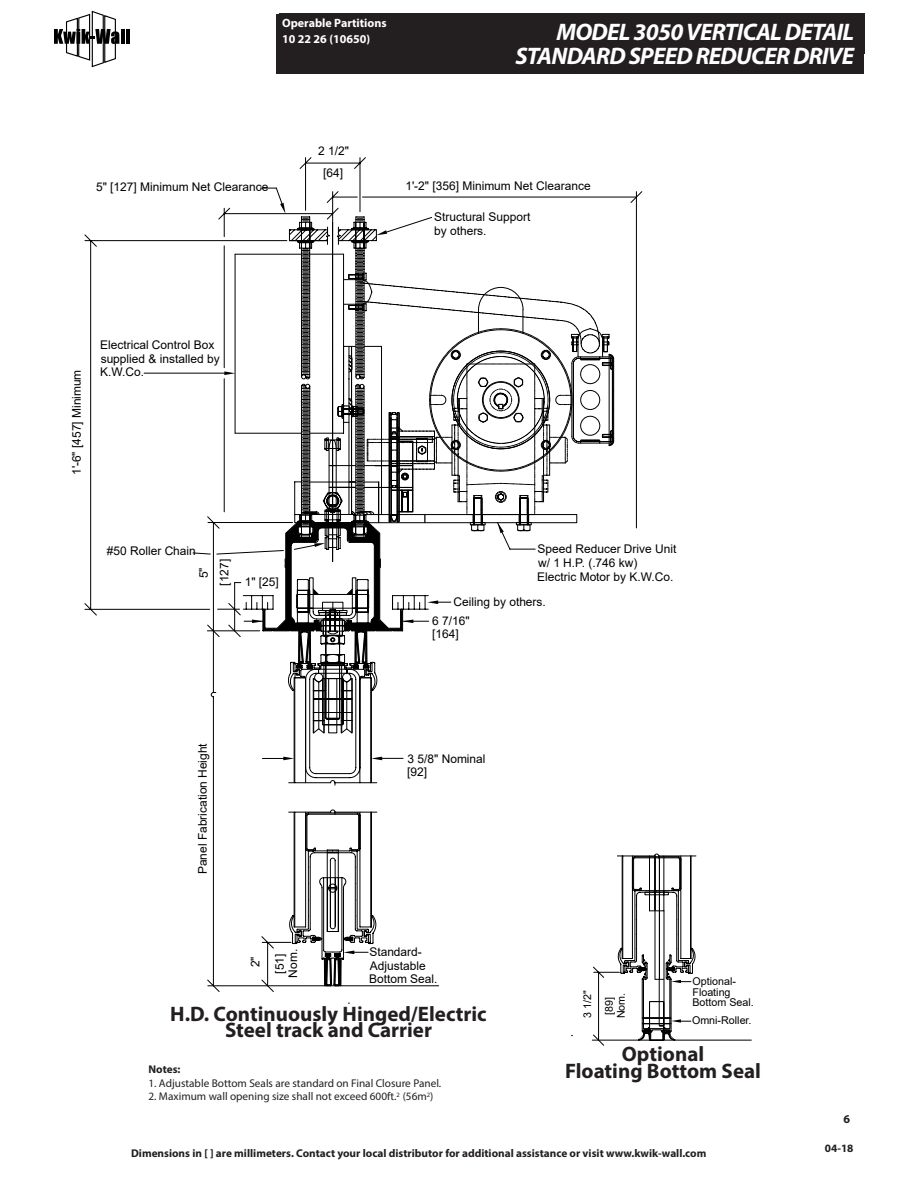
<style>
.page{position:relative;width:918px;height:1188px;background:#fff}
.page>*{position:absolute;margin:0;border:0;box-sizing:border-box;transform-origin:0 0}
.t1{font:italic 700 24px "Myriad Pro";letter-spacing:-.03em;color:#fff}
.t2{font:700 21px "Myriad Pro";color:#231f20}
.t3{font:12px/13.6px "Arial";color:#000}
.t4{font:700 12px/16.5px "Myriad Pro";color:#fff}
.t5{font:700 12px "Myriad Pro";color:#231f20}
.t6{font:700 11.25px "Myriad Pro";color:#231f20}
.t7{font:11.25px "Myriad Pro";color:#231f20}
.t8{font:10.65px/10.5px "Arial";color:#000}
</style>
<div class="page">
<div style="left:277px;top:15px;width:587px;height:59px;background:#231f20"></div>
<div style="left:279px;top:14px;width:586px;height:40px;background:#231f20"></div>
<svg style="left:54px;top:10px;width:65px;height:58px"></svg>
<hr style="left:121px;top:29px;width:3px;height:15px;background:#000">
<hr style="left:126px;top:29px;width:4px;height:15px;background:#000">
<svg style="left:84px;top:271px;width:108px;height:345px"></svg>
<svg style="left:615px;top:191px;width:28px;height:338px"></svg>
<svg style="left:192px;top:157px;width:423px;height:627px"></svg>
<svg style="left:207px;top:809px;width:232px;height:183px"></svg>
<svg style="left:592px;top:853px;width:160px;height:193px"></svg>
<p class="t4" style="left:282px;top:14px;width:106px">Operable Partitions<br>10 22 26 (10650)</p>
<p class="t1" style="left:557px;top:16px;width:299px">MODEL 3050 VERTICAL DETAIL</p>
<p class="t1" style="left:515px;top:40px;width:340px">STANDARD SPEED REDUCER DRIVE</p>
<p class="t3" style="left:96px;top:180px;width:174px">5" [127] Minimum Net Clearance</p>
<p class="t3" style="left:318px;top:144px;width:32px">2 1/2"</p>
<p class="t3" style="left:323px;top:166px;width:21px">[64]</p>
<p class="t3" style="left:405px;top:179px;width:187px">1'-2" [356] Minimum Net Clearance</p>
<p class="t3" style="left:434px;top:210px;width:98px">Structural Support</p>
<p class="t3" style="left:434px;top:223px;width:54px">by others.</p>
<p class="t3" style="left:70px;top:475px;width:107px;rotate:-90deg">1'-6" [457] Minimum</p>
<p class="t3" style="left:100px;top:338px;width:121px">Electrical Control Box supplied &amp; installed by<br>K.W.Co.</p>
<p class="t3" style="left:107px;top:544px;width:91px">#50 Roller Chain</p>
<p class="t3" style="left:537px;top:542px;width:141px">Speed Reducer Drive Unit w/ 1 H.P. (.746 kw)<br>Electric Motor by K.W.Co.</p>
<p class="t3" style="left:432px;top:614px;width:39px">6 7/16"</p>
<p class="t3" style="left:217px;top:586px;width:28px;rotate:-90deg">[127]</p>
<p class="t3" style="left:197px;top:578px;width:12px;rotate:-90deg">5"</p>
<p class="t3" style="left:245px;top:575px;width:36px">1" [25]</p>
<p class="t3" style="left:454px;top:595px;width:94px">Ceiling by others.</p>
<p class="t3" style="left:432px;top:627px;width:28px">[164]</p>
<p class="t3" style="left:196px;top:874px;width:132px;rotate:-90deg">Panel Fabrication Height</p>
<p class="t3" style="left:248px;top:967px;width:12px;rotate:-90deg">2"</p>
<p class="t3" style="left:273px;top:978px;width:30px;text-align:center;rotate:-90deg">[51]<br>Nom.</p>
<p class="t3" style="left:407px;top:751px;width:80px">3 5/8" Nominal [92]</p>
<p class="t3" style="left:369px;top:945px;width:70px">Standard-<br>Adjustable<br>Bottom Seal.</p>
<p class="t2" style="left:170px;top:1000px;width:318px">H.D. Continuously Hinged/Electric</p>
<p class="t2" style="left:225px;top:1016px;width:208px">Steel track and Carrier</p>
<p class="t6" style="left:148px;top:1062px;width:34px">Notes:</p>
<p class="t7" style="left:148px;top:1076px;width:294px">1. Adjustable Bottom Seals are standard on Final Closure Panel.</p>
<p class="t7" style="left:148px;top:1090px;width:286px">2. Maximum wall opening size shall not exceed 600ft.<sup>2</sup> (56m<sup>2</sup>)</p>
<p class="t8" style="left:576px;top:1018px;width:29px;line-height:21.8px;rotate:-90deg">3 1/2" [89]</p>
<p class="t8" style="left:616px;top:1018px;width:27px;rotate:-90deg">Nom.</p>
<p class="t8" style="left:692px;top:976px;width:63px">Optional-<br>Floating<br>Bottom Seal.</p>
<p class="t8" style="left:692px;top:1015px;width:61px">Omni-Roller.</p>
<p class="t2" style="left:622px;top:1040px;width:84px">Optional</p>
<p class="t2" style="left:565px;top:1057px;width:197px">Floating Bottom Seal</p>
<p class="t6" style="left:131px;top:1145px;width:577px">Dimensions in [ ] are millimeters. Contact your local distributor for additional assistance or visit www.kwik-wall.com</p>
<p class="t5" style="left:843px;top:1111px;width:8px">6</p>
<p class="t6" style="left:825px;top:1141px;width:30px">04-18</p>
</div>
